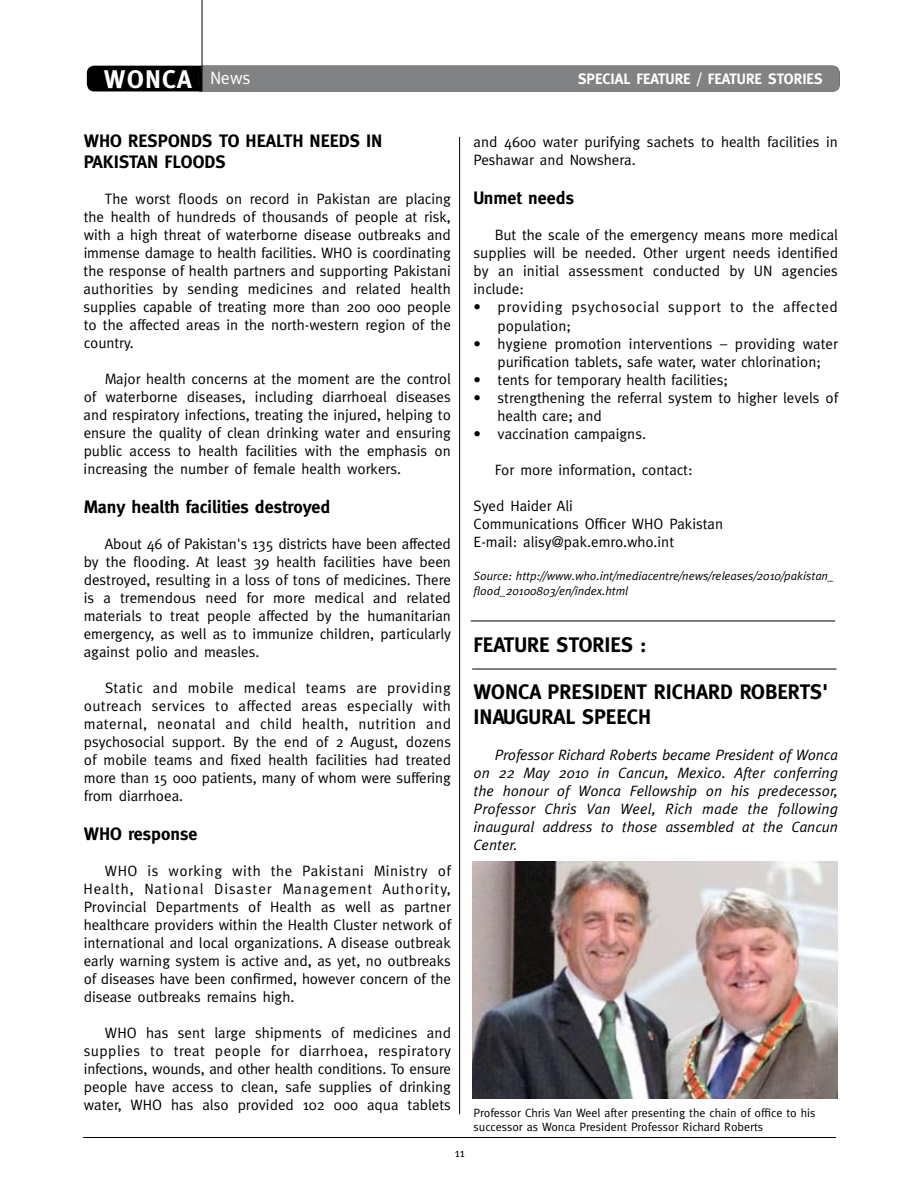
<style>
.page{position:relative;width:923px;height:1200px;background:#fff}
.page>*{position:absolute;margin:0;border:0;box-sizing:border-box;transform-origin:0 0}
.t1{font:700 25.5px "Meta";color:#fff}
.t2{font:700 21px/46.2px "Meta";color:#000}
.t3{font:700 18px/21px "Meta";color:#000}
.t4{font:18px "Meta";color:#fff}
.t5{font:15px/18px "Meta";color:#000;text-align:justify}
.t6{font:italic 15px/18px "Meta";color:#000;text-align:justify}
.t7{font:15px/18px "Meta";letter-spacing:.045em;color:#000}
.t8{font:700 15px "Meta";color:#fff}
.t9{font:12px/14.2px "Meta";color:#000}
.t10{font:italic 12px/15px "Meta";color:#000}
</style>
<div class="page">
<hr style="left:459px;top:137px;width:1px;height:976px;background:#000">
<hr style="left:83px;top:1136px;width:753px;height:1px;background:#000">
<div style="left:88px;top:66px;width:751px;height:25px;background:#000;border-radius:7px"></div>
<div style="left:87px;top:66px;width:752px;height:25px;border:2px solid #000;border-radius:7px"></div>
<div style="left:199px;top:66px;width:640px;height:26px;background:#808284;border-radius:7px"></div>
<hr style="left:199px;top:68px;width:3px;height:23px;background:#000">
<hr style="left:202px;top:0;width:1px;height:91px;background:#000">
<img style="left:472px;top:861px;width:366px;height:237px">
<hr style="left:471px;top:620px;width:364px;height:1px;background:#000">
<hr style="left:472px;top:668px;width:364px;height:1px;background:#000">
<h1 class="t1" style="left:104px;top:65px;width:74px">WONCA</h1>
<p class="t4" style="left:210px;top:67px;width:42px">News</p>
<p class="t8" style="left:578px;top:70px;width:246px">SPECIAL FEATURE / FEATURE STORI ES</p>
<p class="t3" style="left:84px;top:130px;width:291px">WHO RESPONDS TO HEALTH NEEDS IN<br>PAKISTAN FLOODS</p>
<p class="t5" style="left:84px;top:189px;width:369px;text-indent:21px">The worst floods on record in Pakistan are placing the health of hundreds of thousands of people at risk, with a high threat of waterborne disease outbreaks and immense damage to health facilities. WHO is coordinating the response of health partners and supporting Pakistani authorities by sending medicines and related health supplies capable of treating more than 200 000 people to the affected areas in the north-western region of the country.</p>
<p class="t5" style="left:84px;top:369px;width:369px;text-indent:21px">Major health concerns at the moment are the control of waterborne diseases, including diarrhoeal diseases and respiratory infections, treating the injured, helping to ensure the quality of clean drinking water and ensuring public access to health facilities with the emphasis on increasing the number of female health workers.</p>
<p class="t3" style="left:84px;top:496px;width:248px">MANY HEALTH FACILITIES DESTROYED</p>
<p class="t5" style="left:84px;top:534px;width:369px;text-indent:21px">About 46 of Pakistan's 135 districts have been affected by the flooding. At least 39 health facilities have been destroyed, resulting in a loss of tons of medicines. There is a tremendous need for more medical and related materials to treat people affected by the humanitarian emergency, as well as to immunize children, particularly against polio and measles.</p>
<p class="t5" style="left:84px;top:678px;width:369px;text-indent:21px">Static and mobile medical teams are providing outreach services to affected areas especially with maternal, neonatal and child health, nutrition and psychosocial support. By the end of 2 August, dozens of mobile teams and fixed health facilities had treated more than 15 000 patients, many of whom were suffering from diarrhoea.</p>
<p class="t3" style="left:84px;top:823px;width:115px">WHO RESPONSE</p>
<p class="t5" style="left:84px;top:861px;width:369px;text-indent:21px">WHO is working with the Pakistani Ministry of Health, National Disaster Management Authority, Provincial Departments of Health as well as partner healthcare providers within the Health Cluster network of international and local organizations. A disease outbreak early warning system is active and, as yet, no outbreaks of diseases have been confirmed, however concern of the disease outbreaks remains high.</p>
<p class="t5" style="left:84px;top:1023px;width:369px;text-indent:21px">WHO has sent large shipments of medicines and supplies to treat people for diarrhoea, respiratory infections, wounds, and other health conditions. To ensure people have access to clean, safe supplies of drinking water, WHO has also provided 102 000 aqua tablets</p>
<p class="t9" style="left:455px;top:1144px;width:11px">11</p>
<p class="t5" style="left:473px;top:133px;width:366px">and 4600 water purifying sachets to health facilities in<br>Peshawar and Nowshera.</p>
<p class="t3" style="left:473px;top:187px;width:102px">UNMET NEEDS</p>
<p class="t5" style="left:473px;top:226px;width:366px;text-indent:21px">But the scale of the emergency means more medical supplies will be needed. Other urgent needs identified by an initial assessment conducted by UN agencies include:</p>
<p class="t7" style="left:497px;top:298px;width:342px;text-indent:-24px">• providing psychosocial support to the affected population;</p>
<p class="t5" style="left:473px;top:334px;width:366px;text-align:center">• hygiene promotion interventions – providing water purification tablets, safe water, water chlorination;</p>
<p class="t5" style="left:473px;top:370px;width:256px">• tents for temporary health facilities;</p>
<p class="t5" style="left:497px;top:388px;width:342px;text-indent:-24px">• strengthening the referral system to higher levels of health care; and</p>
<p class="t5" style="left:473px;top:424px;width:174px">• vaccination campaigns.</p>
<p class="t5" style="left:495px;top:460px;width:199px">For more information, contact:</p>
<p class="t5" style="left:473px;top:496px;width:251px;text-align:left">Syed Haider Ali<br>Communications Officer WHO Pakistan<br>E-mail: alisy@pak.emro.who.int</p>
<p class="t10" style="left:473px;top:567px;width:362px">Source: http://www.who.int/mediacentre/news/releases/2010/pakistan_ flood_20100803/en/index.html</p>
<h2 class="t2" style="left:473px;top:622px;width:356px">FEATURE STORI ES :<br>WONCA PRESIDENT RICHARD ROBERTS'</h2>
<h2 class="t2" style="left:473px;top:693px;width:176px">INAUGURAL SPEECH</h2>
<p class="t6" style="left:473px;top:745px;width:366px;text-indent:21px">Professor Richard Roberts became President of Wonca on 22 May 2010 in Cancun, Mexico. After conferring the honour of Wonca Fellowship on his predecessor, Professor Chris Van Weel, Rich made the following inaugural address to those assembled at the Cancun Center.</p>
<p class="t9" style="left:473px;top:1104px;width:343px">Professor Chris Van Weel after presenting the chain of office to his successor as Wonca President Professor Richard Roberts</p>
</div>
